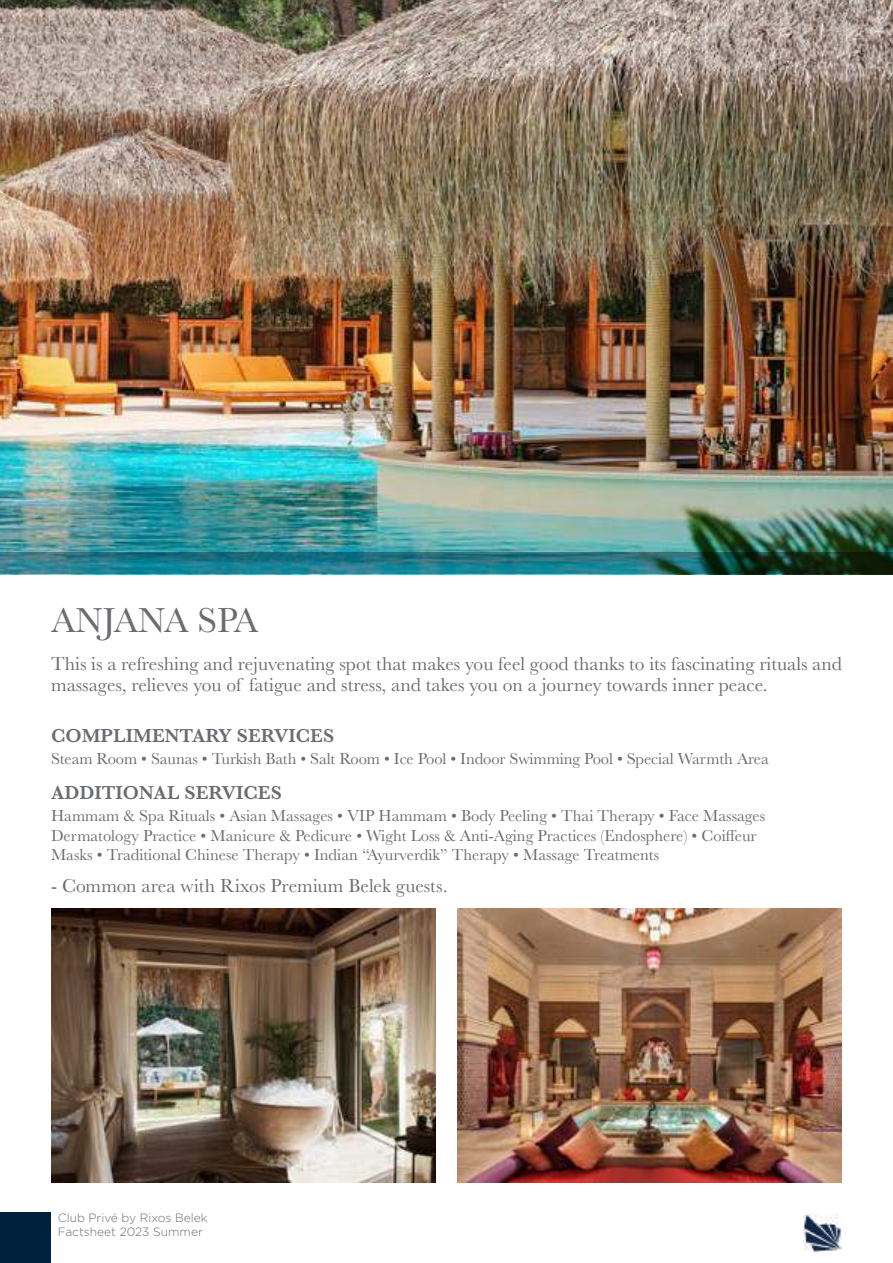
<style>
.page{position:relative;width:893px;height:1263px;background:#fff}
.page>*{position:absolute;margin:0;border:0;box-sizing:border-box;transform-origin:0 0}
.t1{font:36px "Baskerville";color:#6a6c71}
.t2{font:19.5px/21px "Baskerville";color:#6a6c71}
.t3{font:600 19.5px "Baskerville";color:#6a6c71}
.t4{font:16.5px/19.5px "Baskerville";color:#6a6c71}
.t5{font:300 12px/14.4px "Gotham";color:#6a6c71}
</style>
<div class="page">
<div style="left:0;top:1212px;width:51px;height:51px;background:#00213d"></div>
<img style="left:804px;top:1214px;width:37px;height:37px">
<img style="left:0;top:0;width:893px;height:553px">
<svg style="left:0;top:553px;width:893px;height:21px;background:#1c6871"></svg>
<img style="left:457px;top:908px;width:385px;height:274px">
<img style="left:51px;top:908px;width:385px;height:274px">
<h1 class="t1" style="left:51px;top:597px;width:209px">ANJANA SPA</h1>
<p class="t2" style="left:51px;top:654px;width:792px">This is a refreshing and rejuvenating spot that makes you feel good thanks to its fascinating rituals and massages, relieves you of fatigue and stress, and takes you on a journey towards inner peace.</p>
<p class="t3" style="left:51px;top:722px;width:285px">COMPLIMENTARY SERVICES</p>
<p class="t4" style="left:51px;top:749px;width:719px">Steam Room • Saunas • Turkish Bath • Salt Room • Ice Pool • Indoor Swimming Pool • Special Warmth Area</p>
<p class="t3" style="left:51px;top:779px;width:232px">ADDITIONAL SERVICES</p>
<p class="t4" style="left:51px;top:806px;width:716px">Hammam &amp; Spa Rituals • Asian Massages • VIP Hammam • Body Peeling • Thai Therapy • Face Massages<br>Dermatology Practice • Manicure &amp; Pedicure • Wight Loss &amp; Anti-Aging Practices (Endosphere) • Coiffeur<br>Masks • Traditional Chinese Therapy • Indian “Ayurverdik” Therapy • Massage Treatments</p>
<p class="t2" style="left:51px;top:875px;width:398px">- Common area with Rixos Premium Belek guests.</p>
<p class="t5" style="left:58px;top:1210px;width:151px">Club Privé by Rixos Belek<br>Factsheet 2023 Summer</p>
</div>
